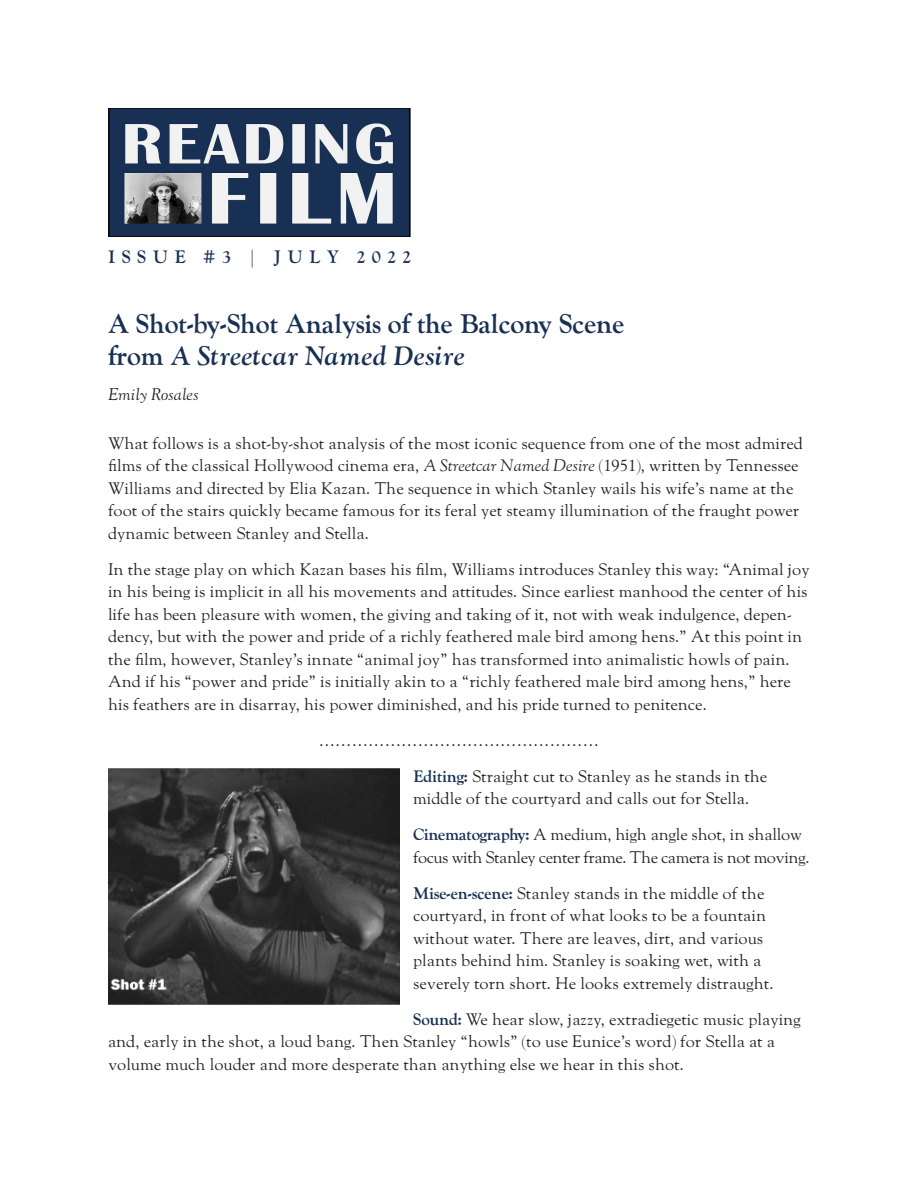
<style>
.page{position:relative;width:918px;height:1188px;background:#fff}
.page>*{position:absolute;margin:0;border:0;box-sizing:border-box;transform-origin:0 0}
.t1{font:700 27px/31.5px "LTC Goudy Oldstyle Pro";color:#183054}
.t2{font:700 18px "LTC Goudy Oldstyle Pro";letter-spacing:.36em;color:#183054}
.Body{font:16.5px/22.5px "LTC Goudy Oldstyle Pro";color:#231f20}
.Body-2{font:16.5px/22.5px "LTC Goudy Oldstyle Pro";letter-spacing:-.03em;color:#231f20}
.Author_and_bio{font:italic 16.5px "LTC Goudy Oldstyle Pro";color:#231f20}
.s1{font-style:italic}
.s2{font-weight:700;color:#183054}
</style>
<div class="page">
<img style="left:108px;top:108px;width:303px;height:129px">
<img style="left:108px;top:769px;width:292px;height:235px">
<p class="t2" style="left:108px;top:246px;width:305px">ISSUE #3 | JULY 2022</p>
<p class="t1" style="left:108px;top:309px;width:518px">A Shot-by-Shot Analysis of the Balcony Scene from <span class="s1">A Streetcar Named Desire</span></p>
<p class="Author_and_bio" style="left:108px;top:385px;width:92px">Emily Rosales</p>
<p class="Body" style="left:108px;top:432px;width:697px">What follows is a shot-by-shot analysis of the most iconic sequence from one of the most admired films of the classical Hollywood cinema era, <span class="s1">A Streetcar Named Desire</span> (1951), written by Tennessee Williams and directed by Elia Kazan. The sequence in which Stanley wails his wife’s name at the foot of the stairs quickly became famous for its feral yet steamy illumination of the fraught power dynamic between Stanley and Stella.</p>
<p class="Body" style="left:108px;top:558px;width:703px">In the stage play on which Kazan bases his film, Williams introduces Stanley this way: “Animal joy in his being is implicit in all his movements and attitudes. Since earliest manhood the center of his life has been pleasure with women, the giving and taking of it, not with weak indulgence, depen&shy;dency, but with the power and pride of a richly feathered male bird among hens.” At this point in the film, however, Stanley’s innate “animal joy” has transformed into animalistic howls of pain.<br>And if his “power and pride” is initially akin to a “richly feathered male bird among hens,” here his feathers are in disarray, his power diminished, and his pride turned to penitence.</p>
<p class="Body" style="left:319px;top:729px;width:282px">……………………………………………</p>
<p class="Body" style="left:413px;top:765px;width:356px"><span class="s2">Editing:</span> Straight cut to Stanley as he stands in the middle of the courtyard and calls out for Stella.</p>
<p class="Body-2" style="left:413px;top:823px;width:398px"><span class="s2">Cinematography:</span> A medium, high angle shot, in shallow focus with Stanley center frame. The camera is not moving.</p>
<p class="Body" style="left:413px;top:882px;width:362px"><span class="s2">Mise-en-scene:</span> Stanley stands in the middle of the courtyard, in front of what looks to be a fountain without water. There are leaves, dirt, and various plants behind him. Stanley is soaking wet, with a severely torn short. He looks extremely distraught.</p>
<p class="Body" style="left:108px;top:1008px;width:694px;text-indent:305px"><span class="s2">Sound:</span> We hear slow, jazzy, extradiegetic music playing and, early in the shot, a loud bang. Then Stanley “howls” (to use Eunice’s word) for Stella at a volume much louder and more desperate than anything else we hear in this shot.</p>
</div>
